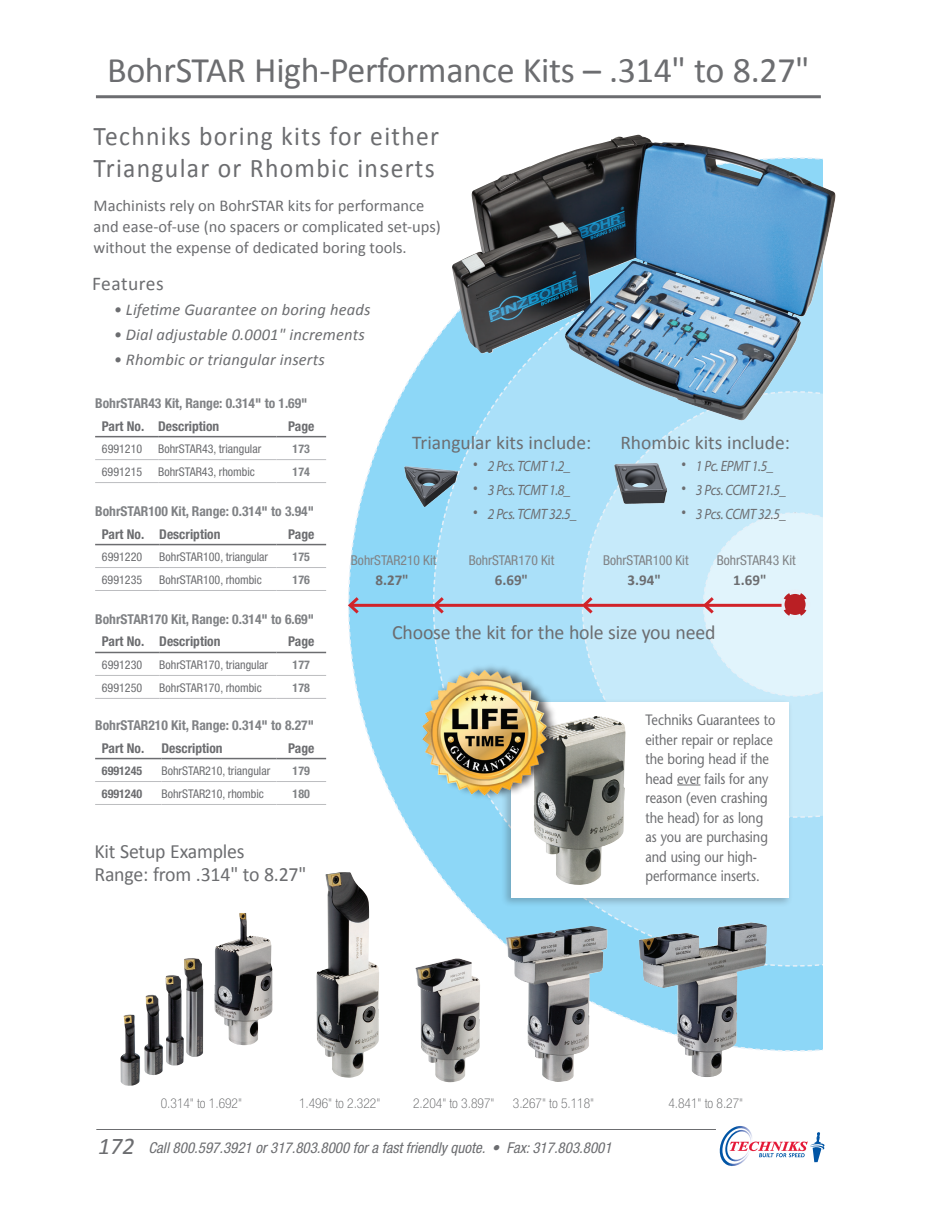
<style>
.page{position:relative;width:945px;height:1215px;background:#fff}
.page>*{position:absolute;margin:0;border:0;box-sizing:border-box;transform-origin:0 0}
.t1{font:36px "Calibri";letter-spacing:-.01em;color:#6c6d70}
.t2{font:27px/31.5px "Calibri";letter-spacing:.05em;color:#6c6d70;scale:.95 1}
.t3{font:20.25px/22.5px "Calibri";letter-spacing:-.01em;color:#6c6d70}
.t4{font:19.5px "Calibri";color:#6c6d70}
.t5{font:19.5px "Calibri";letter-spacing:.025em;color:#6c6d70}
.t6{font:16.5px/21px "Calibri";color:#6c6d70}
.t7{font:italic 16.5px "Calibri";letter-spacing:.01em;color:#6c6d70}
.t8{font:15px/19.5px "Stone Sans";letter-spacing:-.005em;color:#6c6d70;scale:.85 1}
.t9{font:italic 15px "Myriad Pro";letter-spacing:-.025em;color:#6c6d70;scale:.9 1}
.t10{font:italic condensed 15px "Helvetica Neue";color:#6c6d70}
.t11{font:700 15px "Calibri";color:#6c6d70}
.t12{font:700 condensed 13.65px "Helvetica Neue";color:#808285}
.t13{font:condensed 13.65px "Helvetica Neue";color:#808285}
.t14{font:700 condensed 13.5px "Helvetica Neue";color:#6c6d70}
.t15{font:100 condensed 13.5px "Helvetica Neue";color:#57585a}
.t16{font:condensed 12px "Helvetica Neue";color:#6c6d70}
.t17{font:700 condensed 12px "Helvetica Neue";color:#808285}
.t18{font:700 condensed 12px "Helvetica Neue";color:#6c6d70}
.s1{font-family:"Calibri";font-stretch:normal;font-size:24px}
</style>
<div class="page">
<svg style="left:719px;top:1126px;width:106px;height:40px"></svg>
<hr style="left:96px;top:1129px;width:620px;height:1px;background:#6c6d70">
<svg style="left:348px;top:344px;width:84px;height:626px"></svg>
<svg style="left:432px;top:319px;width:148px;height:626px;background:#a7dff8"></svg>
<img style="left:506px;top:926px;width:75px;height:156px">
<img style="left:685px;top:1052px;width:37px;height:25px">
<img style="left:144px;top:913px;width:129px;height:162px">
<img style="left:316px;top:872px;width:63px;height:206px">
<img style="left:416px;top:958px;width:64px;height:124px">
<hr style="left:96px;top:95px;width:725px;height:3px;background:#6c6d70">
<hr style="left:95px;top:459px;width:63px;height:1px;background:#bcbdc0">
<hr style="left:158px;top:459px;width:118px;height:1px;background:#bcbdc0">
<hr style="left:276px;top:459px;width:50px;height:1px;background:#bcbdc0">
<hr style="left:95px;top:482px;width:63px;height:1px;background:#bcbdc0">
<hr style="left:158px;top:482px;width:118px;height:1px;background:#bcbdc0">
<hr style="left:276px;top:482px;width:50px;height:1px;background:#bcbdc0">
<hr style="left:95px;top:436px;width:63px;height:1px;background:#6c6d70">
<hr style="left:158px;top:436px;width:118px;height:1px;background:#6c6d70">
<hr style="left:276px;top:436px;width:50px;height:1px;background:#6c6d70">
<hr style="left:95px;top:567px;width:64px;height:1px;background:#bcbdc0">
<hr style="left:159px;top:567px;width:117px;height:1px;background:#bcbdc0">
<hr style="left:276px;top:567px;width:50px;height:1px;background:#bcbdc0">
<hr style="left:95px;top:590px;width:64px;height:1px;background:#bcbdc0">
<hr style="left:159px;top:590px;width:117px;height:1px;background:#bcbdc0">
<hr style="left:276px;top:590px;width:50px;height:1px;background:#bcbdc0">
<hr style="left:95px;top:544px;width:64px;height:1px;background:#6c6d70">
<hr style="left:159px;top:544px;width:117px;height:1px;background:#6c6d70">
<hr style="left:276px;top:544px;width:50px;height:1px;background:#6c6d70">
<hr style="left:95px;top:675px;width:64px;height:1px;background:#bcbdc0">
<hr style="left:159px;top:675px;width:117px;height:1px;background:#bcbdc0">
<hr style="left:276px;top:675px;width:50px;height:1px;background:#bcbdc0">
<hr style="left:95px;top:652px;width:64px;height:1px;background:#6c6d70">
<hr style="left:159px;top:652px;width:117px;height:1px;background:#6c6d70">
<hr style="left:276px;top:652px;width:50px;height:1px;background:#6c6d70">
<hr style="left:95px;top:698px;width:64px;height:1px;background:#bcbdc0">
<hr style="left:159px;top:698px;width:117px;height:1px;background:#bcbdc0">
<hr style="left:276px;top:698px;width:50px;height:1px;background:#bcbdc0">
<hr style="left:95px;top:781px;width:66px;height:1px;background:#bcbdc0">
<hr style="left:161px;top:781px;width:115px;height:1px;background:#bcbdc0">
<hr style="left:276px;top:781px;width:50px;height:1px;background:#bcbdc0">
<hr style="left:95px;top:758px;width:66px;height:1px;background:#6c6d70">
<hr style="left:161px;top:758px;width:115px;height:1px;background:#6c6d70">
<hr style="left:276px;top:758px;width:50px;height:1px;background:#6c6d70">
<hr style="left:95px;top:804px;width:66px;height:1px;background:#bcbdc0">
<hr style="left:161px;top:804px;width:115px;height:1px;background:#bcbdc0">
<hr style="left:276px;top:804px;width:50px;height:1px;background:#bcbdc0">
<hr style="left:435px;top:604px;width:148px;height:3px;background:#d1232a">
<svg style="left:431px;top:594px;width:16px;height:23px"></svg>
<hr style="left:350px;top:604px;width:84px;height:3px;background:#d1232a">
<svg style="left:348px;top:594px;width:14px;height:23px"></svg>
<img style="left:405px;top:466px;width:53px;height:41px">
<div style="left:501px;top:698px;width:292px;height:210px;background:#231f20;opacity:.25"></div>
<div style="left:511px;top:702px;width:278px;height:196px;background:#fff"></div>
<img style="left:533px;top:719px;width:47px;height:166px">
<svg style="left:580px;top:421px;width:243px;height:631px"></svg>
<div style="left:422px;top:663px;width:138px;height:138px;background:#231f20;opacity:.75"></div>
<img style="left:420px;top:666px;width:132px;height:133px">
<img style="left:452px;top:135px;width:384px;height:286px">
<h1 class="t1" style="left:107px;top:47px;width:704px">BohrSTAR High-Performance Kits – .314" to 8.27"</h1>
<h2 class="t2" style="left:94px;top:120px;width:365px">Techniks boring kits for either<br>Triangular or Rhombic inserts</h2>
<h3 class="t6" style="left:94px;top:195px;width:349px">Machinists rely on BohrSTAR kits for performance and ease-of-use (no spacers or complicated set-ups) without the expense of dedicated boring tools.</h3>
<h3 class="t5" style="left:92px;top:272px;width:73px">Features</h3>
<h3 class="t7" style="left:114px;top:298px;width:258px">• Lifetime Guarantee on boring heads</h3>
<h3 class="t7" style="left:114px;top:323px;width:252px">• Dial adjustable 0.0001" increments</h3>
<h3 class="t7" style="left:114px;top:348px;width:212px">• Rhombic or triangular inserts</h3>
<p class="t12" style="left:95px;top:395px;width:214px">BohrSTAR43 Kit, Range: 0.314" to 1.69"</p>
<p class="t14" style="left:102px;top:418px;width:119px">Part No. Description</p>
<p class="t14" style="left:288px;top:418px;width:28px">Page</p>
<p class="t16" style="left:102px;top:442px;width:42px">6991210</p>
<p class="t16" style="left:158px;top:442px;width:105px">BohrSTAR43, triangular</p>
<p class="t17" style="left:293px;top:441px;width:19px">173</p>
<p class="t16" style="left:102px;top:465px;width:42px">6991215</p>
<p class="t16" style="left:158px;top:465px;width:98px">BohrSTAR43, rhombic</p>
<p class="t17" style="left:293px;top:464px;width:19px">174</p>
<p class="t12" style="left:95px;top:503px;width:220px">BohrSTAR100 Kit, Range: 0.314" to 3.94"</p>
<p class="t14" style="left:102px;top:526px;width:120px">Part No. Description</p>
<p class="t14" style="left:288px;top:526px;width:28px">Page</p>
<p class="t16" style="left:102px;top:550px;width:42px">6991220</p>
<p class="t16" style="left:159px;top:550px;width:110px">BohrSTAR100, triangular</p>
<p class="t17" style="left:293px;top:549px;width:19px">175</p>
<p class="t16" style="left:102px;top:573px;width:42px">6991235</p>
<p class="t16" style="left:159px;top:573px;width:104px">BohrSTAR100, rhombic</p>
<p class="t17" style="left:293px;top:572px;width:19px">176</p>
<p class="t12" style="left:95px;top:611px;width:220px">BohrSTAR170 Kit, Range: 0.314" to 6.69"</p>
<p class="t14" style="left:102px;top:634px;width:120px">Part No. Description</p>
<p class="t14" style="left:288px;top:634px;width:28px">Page</p>
<p class="t16" style="left:102px;top:658px;width:42px">6991230</p>
<p class="t16" style="left:159px;top:658px;width:110px">BohrSTAR170, triangular</p>
<p class="t17" style="left:293px;top:657px;width:19px">177</p>
<p class="t16" style="left:102px;top:680px;width:42px">6991250</p>
<p class="t16" style="left:159px;top:680px;width:104px">BohrSTAR170, rhombic</p>
<p class="t17" style="left:293px;top:680px;width:19px">178</p>
<p class="t12" style="left:95px;top:717px;width:220px">BohrSTAR210 Kit, Range: 0.314" to 8.27"</p>
<p class="t14" style="left:102px;top:740px;width:44px">Part No.</p>
<p class="t14" style="left:161px;top:740px;width:63px">Description</p>
<p class="t14" style="left:288px;top:740px;width:28px">Page</p>
<p class="t18" style="left:102px;top:763px;width:42px">6991245</p>
<p class="t16" style="left:161px;top:764px;width:110px">BohrSTAR210, triangular</p>
<p class="t17" style="left:293px;top:763px;width:19px">179</p>
<p class="t18" style="left:102px;top:786px;width:42px">6991240</p>
<p class="t16" style="left:161px;top:787px;width:104px">BohrSTAR210, rhombic</p>
<p class="t17" style="left:293px;top:786px;width:19px">180</p>
<h3 class="t4" style="left:412px;top:430px;width:181px">Triangular kits include:</h3>
<p class="t9" style="left:473px;top:456px;width:110px"><sup>•</sup> 2 Pcs. TCMT 1.2_</p>
<p class="t9" style="left:473px;top:480px;width:110px"><sup>•</sup> 3 Pcs. TCMT 1.8_</p>
<p class="t9" style="left:473px;top:505px;width:117px"><sup>•</sup> 2 Pcs. TCMT 32.5_</p>
<h3 class="t4" style="left:620px;top:430px;width:171px">Rhombic kits include:</h3>
<p class="t9" style="left:681px;top:456px;width:105px"><sup>•</sup> 1 Pc. EPMT 1.5_</p>
<p class="t9" style="left:681px;top:480px;width:118px"><sup>•</sup> 3 Pcs. CCMT 21.5_</p>
<p class="t9" style="left:681px;top:505px;width:118px"><sup>•</sup> 3 Pcs. CCMT 32.5_</p>
<p class="t13" style="left:351px;top:553px;width:87px">BohrSTAR210 Kit</p>
<p class="t13" style="left:469px;top:553px;width:87px">BohrSTAR170 Kit</p>
<p class="t13" style="left:603px;top:553px;width:87px">BohrSTAR100 Kit</p>
<p class="t13" style="left:717px;top:553px;width:80px">BohrSTAR43 Kit</p>
<p class="t11" style="left:375px;top:570px;width:35px">8.27"</p>
<p class="t11" style="left:495px;top:570px;width:35px">6.69"</p>
<p class="t11" style="left:628px;top:570px;width:35px">3.94"</p>
<p class="t11" style="left:733px;top:570px;width:35px">1.69"</p>
<h3 class="t3" style="left:392px;top:621px;width:325px">Choose the kit for the hole size you need</h3>
<p class="t8" style="left:646px;top:710px;width:154px">Techniks Guarantees to either repair or replace the boring head if the head ever fails for any reason (even crashing the head) for as long as you are purchasing and using our high&shy;performance inserts.</p>
<h3 class="t3" style="left:94px;top:841px;width:214px">Kit Setup Examples<br>Range: from .314" to 8.27"</h3>
<p class="t15" style="left:161px;top:1096px;width:83px">0.314" to 1.692"</p>
<p class="t15" style="left:299px;top:1096px;width:83px">1.496" to 2.322"</p>
<p class="t15" style="left:413px;top:1096px;width:83px">2.204" to 3.897"</p>
<p class="t15" style="left:513px;top:1096px;width:83px">3.267" to 5.118"</p>
<p class="t15" style="left:668px;top:1096px;width:76px">4.841" to 8.27"</p>
<p class="t10" style="left:98px;top:1139px;width:515px"><span class="s1">172</span> Call 800.597.3921 or 317.803.8000 for a fast friendly quote. • Fax: 317.803.8001</p>
</div>
